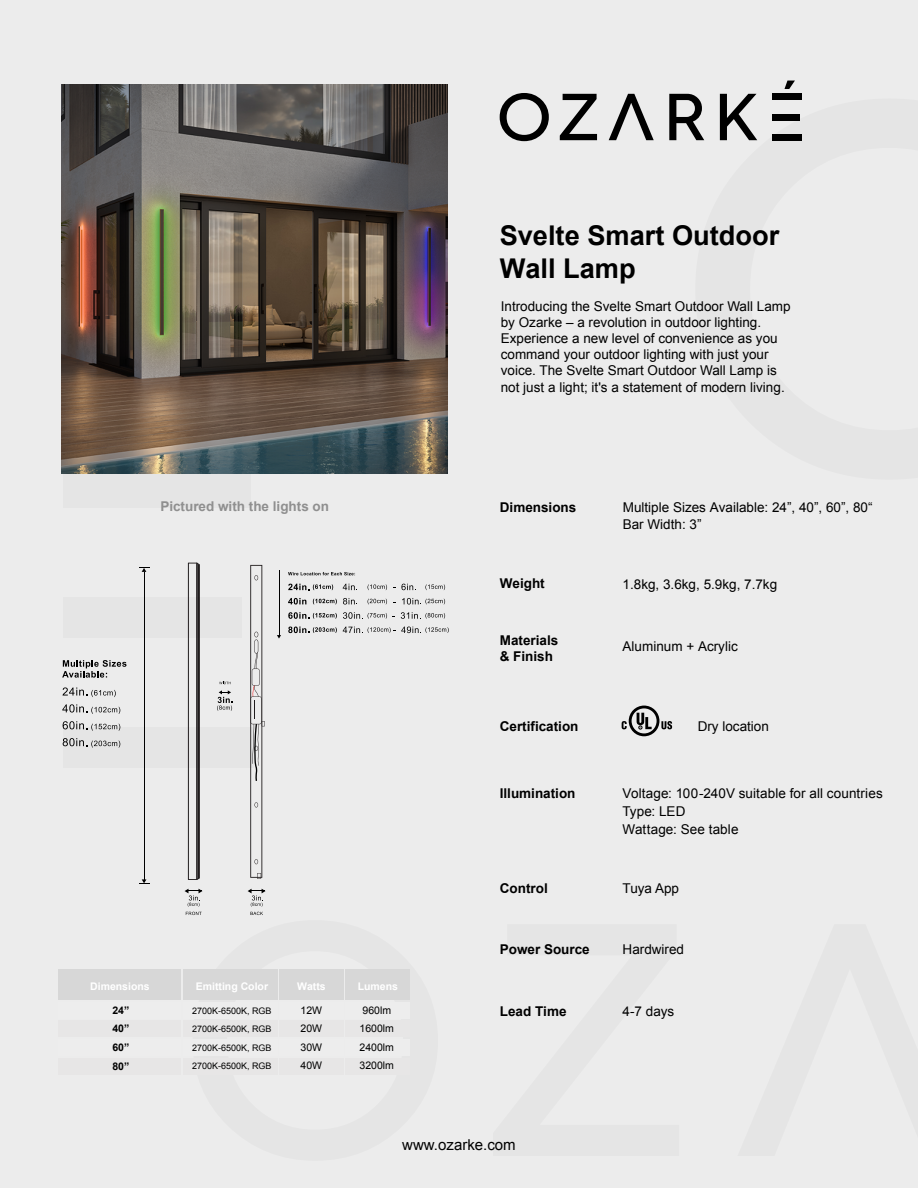
<style>
.page{position:relative;width:918px;height:1188px;background:#ececec}
.page>*{position:absolute;margin:0;border:0;box-sizing:border-box;transform-origin:0 0}
.t1{font:700 27.15px/32.7px "Arial";color:#000}
.t2{font:15px "Arial";color:#000}
.t3{font:13.5px/16.2px "Arial";color:#000}
.t4{font:700 13.5px/16.2px "Arial";color:#000}
.t5{font:700 13.5px "Arial";color:#8f8f8f}
.t6{font:10.5px/18.1px "Arial";color:#000}
.t7{font:700 10.5px "Arial";color:#fff}
.t8{font:700 10.5px "Arial";color:#000}
.t9{font:9px/18.1px "Arial";color:#000}
</style>
<div class="page">
<svg style="left:192px;top:969px;width:218px;height:31px"></svg>
<div style="left:63px;top:467px;width:188px;height:41px;background:#e5e5e5"></div>
<div style="left:63px;top:727px;width:191px;height:41px;background:#e5e5e5"></div>
<div style="left:63px;top:597px;width:179px;height:41px;background:#e5e5e5"></div>
<img style="left:61px;top:84px;width:387px;height:390px">
<div style="left:59px;top:970px;width:122px;height:30px;background:#d7d7d7"></div>
<div style="left:184px;top:970px;width:94px;height:30px;background:#d7d7d7"></div>
<div style="left:279px;top:970px;width:65px;height:30px;background:#d7d7d7"></div>
<div style="left:59px;top:1021px;width:122px;height:16px;background:#e7e6e6"></div>
<div style="left:184px;top:1021px;width:94px;height:16px;background:#e7e6e6"></div>
<div style="left:279px;top:1021px;width:65px;height:16px;background:#e7e6e6"></div>
<div style="left:345px;top:970px;width:64px;height:30px;background:#d7d7d7"></div>
<div style="left:345px;top:1021px;width:64px;height:16px;background:#e7e6e6"></div>
<div style="left:59px;top:1058px;width:122px;height:17px;background:#e7e6e6"></div>
<div style="left:184px;top:1058px;width:94px;height:17px;background:#e7e6e6"></div>
<div style="left:279px;top:1058px;width:65px;height:17px;background:#e7e6e6"></div>
<div style="left:345px;top:1058px;width:64px;height:17px;background:#e7e6e6"></div>
<svg style="left:500px;top:93px;width:49px;height:48px"></svg>
<svg style="left:560px;top:94px;width:37px;height:46px"></svg>
<svg style="left:609px;top:94px;width:45px;height:46px"></svg>
<svg style="left:669px;top:94px;width:35px;height:46px"></svg>
<svg style="left:720px;top:94px;width:37px;height:46px"></svg>
<svg style="left:785px;top:81px;width:10px;height:8px"></svg>
<div style="left:773px;top:94px;width:29px;height:6px;background:#000"></div>
<div style="left:773px;top:134px;width:29px;height:6px;background:#000"></div>
<div style="left:773px;top:114px;width:27px;height:6px;background:#000"></div>
<svg style="left:622px;top:706px;width:50px;height:30px"></svg>
<svg style="left:62px;top:660px;width:64px;height:18px"></svg>
<svg style="left:63px;top:687px;width:53px;height:10px"></svg>
<svg style="left:62px;top:704px;width:58px;height:10px"></svg>
<svg style="left:63px;top:721px;width:57px;height:10px"></svg>
<svg style="left:63px;top:738px;width:57px;height:10px"></svg>
<svg style="left:139px;top:879px;width:10px;height:5px"></svg>
<svg style="left:141px;top:568px;width:6px;height:4px"></svg>
<hr style="left:144px;top:572px;width:1px;height:308px;background:#000">
<svg style="left:185px;top:889px;width:17px;height:26px"></svg>
<svg style="left:248px;top:889px;width:18px;height:26px"></svg>
<svg style="left:217px;top:690px;width:15px;height:21px"></svg>
<svg style="left:219px;top:682px;width:12px;height:2px"></svg>
<svg style="left:188px;top:563px;width:12px;height:317px"></svg>
<svg style="left:250px;top:565px;width:15px;height:314px"></svg>
<svg style="left:288px;top:572px;width:67px;height:4px"></svg>
<hr style="left:279px;top:570px;width:1px;height:66px;background:#000">
<svg style="left:343px;top:584px;width:14px;height:6px"></svg>
<svg style="left:368px;top:584px;width:19px;height:6px"></svg>
<svg style="left:393px;top:584px;width:23px;height:6px"></svg>
<svg style="left:425px;top:584px;width:20px;height:6px"></svg>
<svg style="left:288px;top:584px;width:45px;height:6px"></svg>
<svg style="left:343px;top:598px;width:14px;height:7px"></svg>
<svg style="left:368px;top:599px;width:19px;height:5px"></svg>
<svg style="left:402px;top:598px;width:43px;height:7px"></svg>
<svg style="left:288px;top:598px;width:18px;height:7px"></svg>
<svg style="left:313px;top:599px;width:24px;height:5px"></svg>
<svg style="left:343px;top:612px;width:44px;height:7px"></svg>
<svg style="left:401px;top:612px;width:44px;height:7px"></svg>
<svg style="left:288px;top:612px;width:49px;height:7px"></svg>
<svg style="left:343px;top:627px;width:106px;height:6px"></svg>
<svg style="left:288px;top:627px;width:49px;height:6px"></svg>
<p class="t5" style="left:160px;top:497px;width:170px">Pictured with the lights on</p>
<p class="t7" style="left:90px;top:979px;width:61px">Dimensions</p>
<p class="t7" style="left:196px;top:979px;width:74px">Emitting Color</p>
<p class="t7" style="left:297px;top:979px;width:30px">Watts</p>
<p class="t6" style="left:301px;top:1001px;width:23px">12W<br>20W</p>
<p class="t7" style="left:358px;top:979px;width:42px">Lumens</p>
<p class="t6" style="left:360px;top:1001px;width:36px">960lm<br>1600lm</p>
<p class="t8" style="left:112px;top:1003px;width:18px">24”</p>
<p class="t8" style="left:112px;top:1040px;width:18px">60”</p>
<p class="t9" style="left:192px;top:1039px;width:81px">2700K-6500K, RGB</p>
<p class="t6" style="left:301px;top:1038px;width:23px">30W</p>
<p class="t6" style="left:360px;top:1038px;width:36px">2400lm</p>
<p class="t9" style="left:192px;top:1001px;width:81px">2700K-6500K, RGB<br>2700K-6500K, RGB</p>
<p class="t8" style="left:112px;top:1021px;width:18px">40”</p>
<p class="t8" style="left:112px;top:1059px;width:18px">80”</p>
<p class="t9" style="left:192px;top:1057px;width:81px">2700K-6500K, RGB</p>
<p class="t6" style="left:301px;top:1057px;width:23px">40W</p>
<p class="t6" style="left:360px;top:1057px;width:36px">3200lm</p>
<h1 class="t1" style="left:500px;top:220px;width:281px">Svelte Smart Outdoor<br>Wall Lamp</h1>
<p class="t3" style="left:501px;top:298px;width:291px">Introducing the Svelte Smart Outdoor Wall Lamp by Ozarke – a revolution in outdoor lighting.<br>Experience a new level of convenience as you command your outdoor lighting with just your voice. The Svelte Smart Outdoor Wall Lamp is not just a light; it's a statement of modern living.</p>
<p class="t4" style="left:500px;top:500px;width:78px">Dimensions</p>
<p class="t3" style="left:623px;top:500px;width:251px">Multiple Sizes Available: 24”, 40”, 60”, 80“<br>Bar Width: 3”</p>
<p class="t4" style="left:500px;top:576px;width:46px">Weight</p>
<p class="t3" style="left:623px;top:576px;width:156px">1.8kg, 3.6kg, 5.9kg, 7.7kg</p>
<p class="t4" style="left:500px;top:632px;width:60px">Materials &amp; Finish</p>
<p class="t3" style="left:623px;top:638px;width:117px">Aluminum + Acrylic</p>
<p class="t4" style="left:500px;top:718px;width:80px">Certification</p>
<p class="t3" style="left:698px;top:718px;width:73px">Dry location</p>
<p class="t4" style="left:500px;top:785px;width:77px">Illumination</p>
<p class="t3" style="left:623px;top:784px;width:262px;line-height:18px">Voltage: 100-240V suitable for all countries<br>Type: LED<br>Wattage: See table</p>
<p class="t4" style="left:500px;top:880px;width:49px">Control</p>
<p class="t3" style="left:623px;top:880px;width:58px">Tuya App</p>
<p class="t4" style="left:500px;top:942px;width:92px">Power Source</p>
<p class="t3" style="left:623px;top:942px;width:63px">Hardwired</p>
<p class="t4" style="left:500px;top:1003px;width:68px">Lead Time</p>
<p class="t3" style="left:623px;top:1003px;width:53px">4-7 days</p>
<p class="t2" style="left:402px;top:1135px;width:115px">www.ozarke.com</p>
</div>
